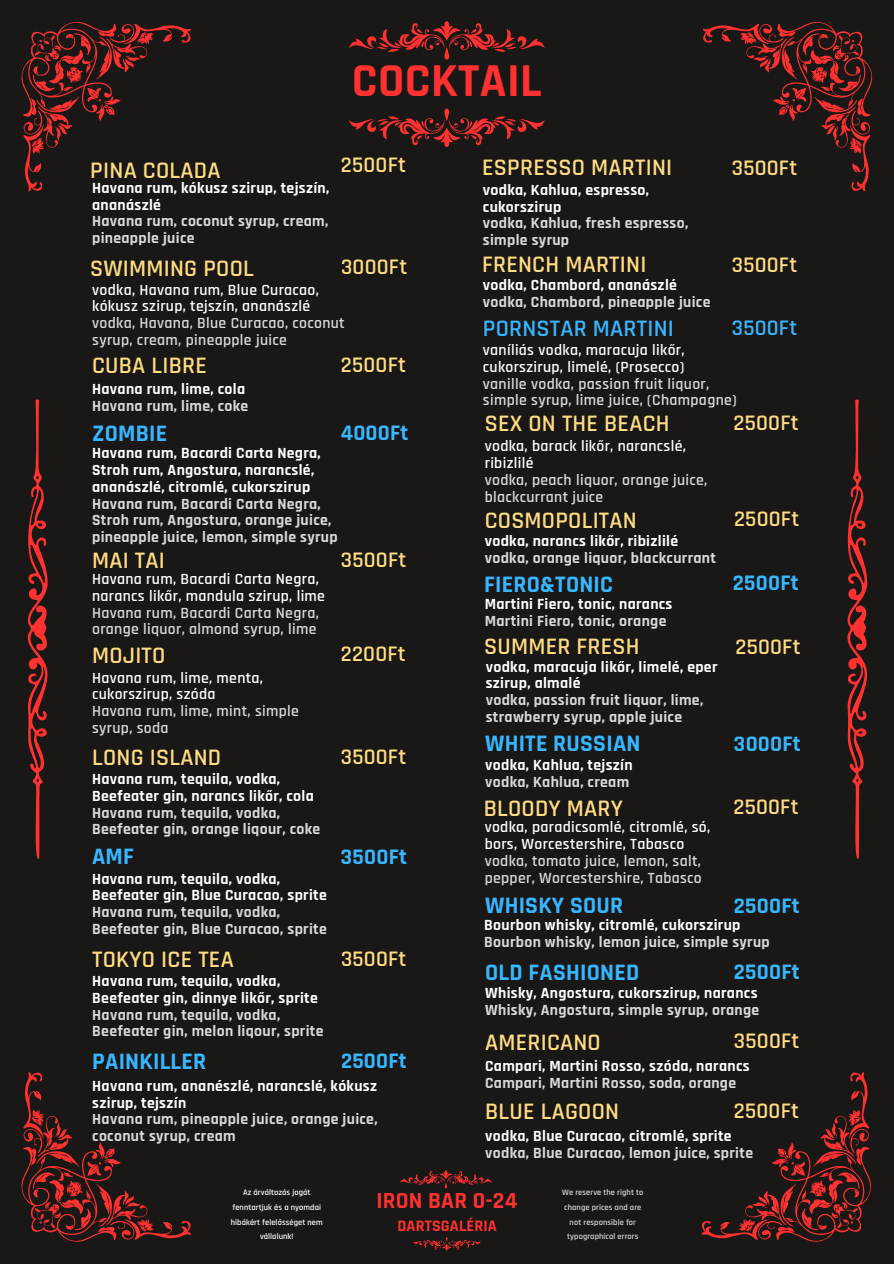
<style>
.page{position:relative;width:894px;height:1264px;background:#fff}
.page>*{position:absolute;margin:0;border:0;box-sizing:border-box;transform-origin:0 0}
.t1{font:700 47.85px "Rajdhani";letter-spacing:.01em;color:#ff3131}
.t2{font:600 23.85px "Rajdhani";letter-spacing:.01em;color:#ffdc83}
.t3{font:700 23.85px "Rajdhani";letter-spacing:.01em;color:#38b6ff}
.t4{font:600 23.85px "Rajdhani";letter-spacing:.01em;color:#38b6ff}
.t5{font:700 23.25px "Rajdhani";letter-spacing:.01em;color:#ff3131}
.t6{font:600 22.5px "Rajdhani";letter-spacing:.01em;color:#ffdc83}
.t7{font:700 22.5px "Rajdhani";letter-spacing:.01em;color:#38b6ff}
.t8{font:600 22.5px "Rajdhani";letter-spacing:.01em;color:#38b6ff}
.t9{font:700 16.2px "Rajdhani";letter-spacing:.01em;color:#ff3131}
.t10{font:700 15.75px/16.8px "Rajdhani";letter-spacing:.02em;color:#d9d9d9}
.t11{font:700 15.75px/16.8px "Rajdhani";letter-spacing:.02em;color:#fff}
.t12{font:600 15.75px/16.8px "Rajdhani";letter-spacing:.02em;color:#fff}
.t13{font:600 15.75px/16.8px "Rajdhani";letter-spacing:.02em;color:#d9d9d9}
.t14{font:600 8.4px/14.7px "Rajdhani";letter-spacing:.01em;color:#d9d9d9;text-align:center}
.t15{font:600 8.4px/14.7px "Rajdhani";letter-spacing:.01em;color:#fff;text-align:center}
.s1{color:#fff}
.s2{color:#d9d9d9}
</style>
<div class="page">
<div style="left:0;top:0;width:893px;height:1263px;background:#191817"></div>
<svg style="left:702px;top:21px;width:170px;height:170px"></svg>
<svg style="left:701px;top:1072px;width:170px;height:169px"></svg>
<svg style="left:27px;top:399px;width:21px;height:460px"></svg>
<svg style="left:847px;top:399px;width:21px;height:460px"></svg>
<svg style="left:349px;top:21px;width:195px;height:39px"></svg>
<svg style="left:349px;top:109px;width:195px;height:38px"></svg>
<svg style="left:400px;top:1170px;width:92px;height:18px"></svg>
<svg style="left:413px;top:1237px;width:67px;height:13px"></svg>
<svg style="left:21px;top:21px;width:170px;height:170px"></svg>
<svg style="left:21px;top:1072px;width:170px;height:169px"></svg>
<p class="t1" style="left:352px;top:51px;width:191px">COCKTAIL</p>
<h4 class="t2" style="left:90px;top:155px;width:132px">PINA COLADA</h4>
<h2 class="t10" style="left:92px;top:180px;width:239px"><span class="s1">Havana rum, kókusz szirup, tejszín, ananászlé<br></span>Havana rum, coconut syrup, cream, pineapple juice</h2>
<h3 class="t6" style="left:341px;top:151px;width:67px">2500Ft</h3>
<h3 class="t2" style="left:482px;top:153px;width:191px">ESPRESSO MARTINI</h3>
<h4 class="t6" style="left:731px;top:154px;width:67px">3500Ft</h4>
<h2 class="t10" style="left:483px;top:182px;width:207px"><span class="s1">vodka, Kahlua, espresso, cukorszirup<br></span>vodka, Kahlua, fresh espresso, simple syrup</h2>
<h3 class="t2" style="left:90px;top:254px;width:165px">SWIMMING POOL</h3>
<h2 class="t6" style="left:341px;top:253px;width:68px">3000Ft</h2>
<h2 class="t12" style="left:92px;top:282px;width:254px">vodka, Havana rum, Blue Curacao, kókusz szirup, tejszín, ananászlé <span class="s2">vodka, Havana, Blue Curacao, coconut syrup, cream, pineapple juice</span></h2>
<h4 class="t2" style="left:92px;top:351px;width:116px">CUBA LIBRE</h4>
<p class="t6" style="left:341px;top:351px;width:67px">2500Ft</p>
<h1 class="t11" style="left:92px;top:381px;width:158px">Havana rum, lime, cola<br><span class="s2">Havana rum, lime, coke</span></h1>
<p class="t3" style="left:92px;top:419px;width:77px">ZOMBIE</p>
<p class="t7" style="left:341px;top:418px;width:69px">4000Ft</p>
<h3 class="t10" style="left:92px;top:445px;width:247px"><span class="s1">Havana rum, Bacardi Carta Negra, Stroh rum, Angostura, narancslé, ananászlé, citromlé, cukorszirup </span>Havana rum, Bacardi Carta Negra, Stroh rum, Angostura, orange juice, pineapple juice, lemon, simple syrup</h3>
<h2 class="t2" style="left:92px;top:546px;width:74px">MAI TAI</h2>
<h3 class="t6" style="left:341px;top:545px;width:67px">3500Ft</h3>
<h4 class="t12" style="left:92px;top:571px;width:234px">Havana rum, Bacardi Carta Negra, narancs likőr, mandula szirup, lime <span class="s2">Havana rum, Bacardi Carta Negra, orange liquor, almond syrup, lime</span></h4>
<h2 class="t2" style="left:92px;top:640px;width:75px">MOJITO</h2>
<h3 class="t6" style="left:341px;top:640px;width:66px">2200Ft</h3>
<h4 class="t12" style="left:92px;top:669px;width:208px">Havana rum, lime, menta, cukorszirup, szóda<br><span class="s2">Havana rum, lime, mint, simple syrup, soda</span></h4>
<h2 class="t2" style="left:92px;top:742px;width:130px">LONG ISLAND</h2>
<h3 class="t6" style="left:341px;top:742px;width:67px">3500Ft</h3>
<h2 class="t11" style="left:92px;top:771px;width:229px">Havana rum, tequila, vodka,<br>Beefeater gin, narancs likőr, cola<br><span class="s2">Havana rum, tequila, vodka,<br>Beefeater gin, orange liqour, coke</span></h2>
<h2 class="t3" style="left:92px;top:842px;width:43px">AMF</h2>
<h3 class="t7" style="left:341px;top:843px;width:68px">3500Ft</h3>
<h4 class="t11" style="left:92px;top:870px;width:236px">Havana rum, tequila, vodka,<br>Beefeater gin, Blue Curacao, sprite<br><span class="s2">Havana rum, tequila, vodka,<br>Beefeater gin, Blue Curacao, sprite</span></h4>
<h2 class="t2" style="left:92px;top:944px;width:143px">TOKYO ICE TEA</h2>
<h4 class="t6" style="left:341px;top:944px;width:67px">3500Ft</h4>
<h3 class="t11" style="left:92px;top:973px;width:233px">Havana rum, tequila, vodka,<br>Beefeater gin, dinnye likőr, sprite<br><span class="s2">Havana rum, tequila, vodka,<br>Beefeater gin, melon liqour, sprite</span></h3>
<h2 class="t3" style="left:92px;top:1046px;width:115px">PAINKILLER</h2>
<h4 class="t7" style="left:341px;top:1047px;width:67px">2500Ft</h4>
<h3 class="t10" style="left:92px;top:1077px;width:287px"><span class="s1">Havana rum, ananészlé, narancslé, kókusz szirup, tejszín<br></span>Havana rum, pineapple juice, orange juice, coconut syrup, cream</h3>
<h4 class="t2" style="left:482px;top:250px;width:166px">FRENCH MARTINI</h4>
<h4 class="t6" style="left:731px;top:251px;width:67px">3500Ft</h4>
<h3 class="t10" style="left:483px;top:277px;width:229px"><span class="s1">vodka, Chambord, ananászlé </span>vodka, Chambord, pineapple juice</h3>
<h3 class="t4" style="left:483px;top:314px;width:192px">PORNSTAR MARTINI</h3>
<h2 class="t8" style="left:731px;top:314px;width:67px">3500Ft</h2>
<h4 class="t13" style="left:483px;top:342px;width:255px"><span class="s1">vaníliás vodka, maracuja likőr, cukorszirup, limelé, (Prosecco)<br></span>vanille vodka, passion fruit liquor, simple syrup, lime juice, (Champagne)</h4>
<h4 class="t6" style="left:733px;top:409px;width:67px">2500Ft</h4>
<p class="t2" style="left:484px;top:409px;width:186px">SEX ON THE BEACH</p>
<p class="t13" style="left:484px;top:438px;width:224px"><span class="s1">vodka, barack likőr, narancslé, ribizlilé<br></span>vodka, peach liquor, orange juice, blackcurrant juice</p>
<h2 class="t2" style="left:484px;top:505px;width:153px">COSMOPOLITAN</h2>
<h3 class="t10" style="left:484px;top:533px;width:233px"><span class="s1">vodka, narancs likőr, ribizlilé </span>vodka, orange liquor, blackcurrant</h3>
<h2 class="t6" style="left:734px;top:505px;width:67px">2500Ft</h2>
<h3 class="t3" style="left:484px;top:569px;width:130px">FIERO&amp;TONIC</h3>
<h4 class="t7" style="left:732px;top:569px;width:67px">2500Ft</h4>
<p class="t11" style="left:484px;top:596px;width:189px">Martini Fiero, tonic, narancs<br><span class="s2">Martini Fiero, tonic, orange</span></p>
<h3 class="t2" style="left:484px;top:632px;width:157px">SUMMER FRESH</h3>
<h2 class="t6" style="left:735px;top:633px;width:67px">2500Ft</h2>
<h4 class="t10" style="left:485px;top:658px;width:233px"><span class="s1">vodka, maracuja likőr, limelé, eper szirup, almalé<br></span>vodka, passion fruit liquor, lime, strawberry syrup, apple juice</h4>
<h2 class="t3" style="left:485px;top:729px;width:157px">WHITE RUSSIAN</h2>
<h4 class="t7" style="left:733px;top:729px;width:68px">3000Ft</h4>
<h3 class="t11" style="left:485px;top:757px;width:149px">vodka, Kahlua, tejszín <span class="s2">vodka, Kahlua, cream</span></h3>
<h4 class="t2" style="left:483px;top:793px;width:141px">BLOODY MARY</h4>
<h2 class="t6" style="left:733px;top:793px;width:67px">2500Ft</h2>
<h3 class="t12" style="left:484px;top:819px;width:227px">vodka, paradicsomlé, citromlé, só, bors, Worcestershire, Tabasco <span class="s2">vodka, tomato juice, lemon, salt, pepper, Worcestershire, Tabasco</span></h3>
<h3 class="t3" style="left:485px;top:891px;width:139px">WHISKY SOUR</h3>
<h4 class="t7" style="left:733px;top:891px;width:67px">2500Ft</h4>
<h4 class="t10" style="left:484px;top:917px;width:287px"><span class="s1">Bourbon whisky, citromlé, cukorszirup<br></span>Bourbon whisky, lemon juice, simple syrup</h4>
<h2 class="t3" style="left:485px;top:957px;width:155px">OLD FASHIONED</h2>
<h3 class="t7" style="left:733px;top:958px;width:67px">2500Ft</h3>
<h2 class="t11" style="left:485px;top:984px;width:275px">Whisky, Angostura, cukorszirup, narancs<br><span class="s2">Whisky, Angostura, simple syrup, orange</span></h2>
<h4 class="t2" style="left:485px;top:1027px;width:117px">AMERICANO</h4>
<h3 class="t6" style="left:733px;top:1026px;width:67px">3500Ft</h3>
<h4 class="t11" style="left:485px;top:1058px;width:266px">Campari, Martini Rosso, szóda, narancs<br><span class="s2">Campari, Martini Rosso, soda, orange</span></h4>
<h2 class="t2" style="left:485px;top:1097px;width:135px">BLUE LAGOON</h2>
<h3 class="t6" style="left:733px;top:1096px;width:66px">2500Ft</h3>
<h4 class="t10" style="left:485px;top:1127px;width:269px"><span class="s1">vodka, Blue Curacao, citromlé, sprite </span>vodka, Blue Curacao, lemon juice, sprite</h4>
<h3 class="t15" style="left:231px;top:1185px;width:93px">Az árváltozás jogát fenntartjuk és a nyomdai hibákért felelősséget nem vállalunk!</h3>
<h2 class="t14" style="left:562px;top:1185px;width:83px">We reserve the right to change prices and are not responsible for typographical errors</h2>
<h2 class="t5" style="left:376px;top:1186px;width:142px">IRON BAR 0-24</h2>
<p class="t9" style="left:397px;top:1215px;width:101px">DARTSGALÉRIA</p>
</div>
